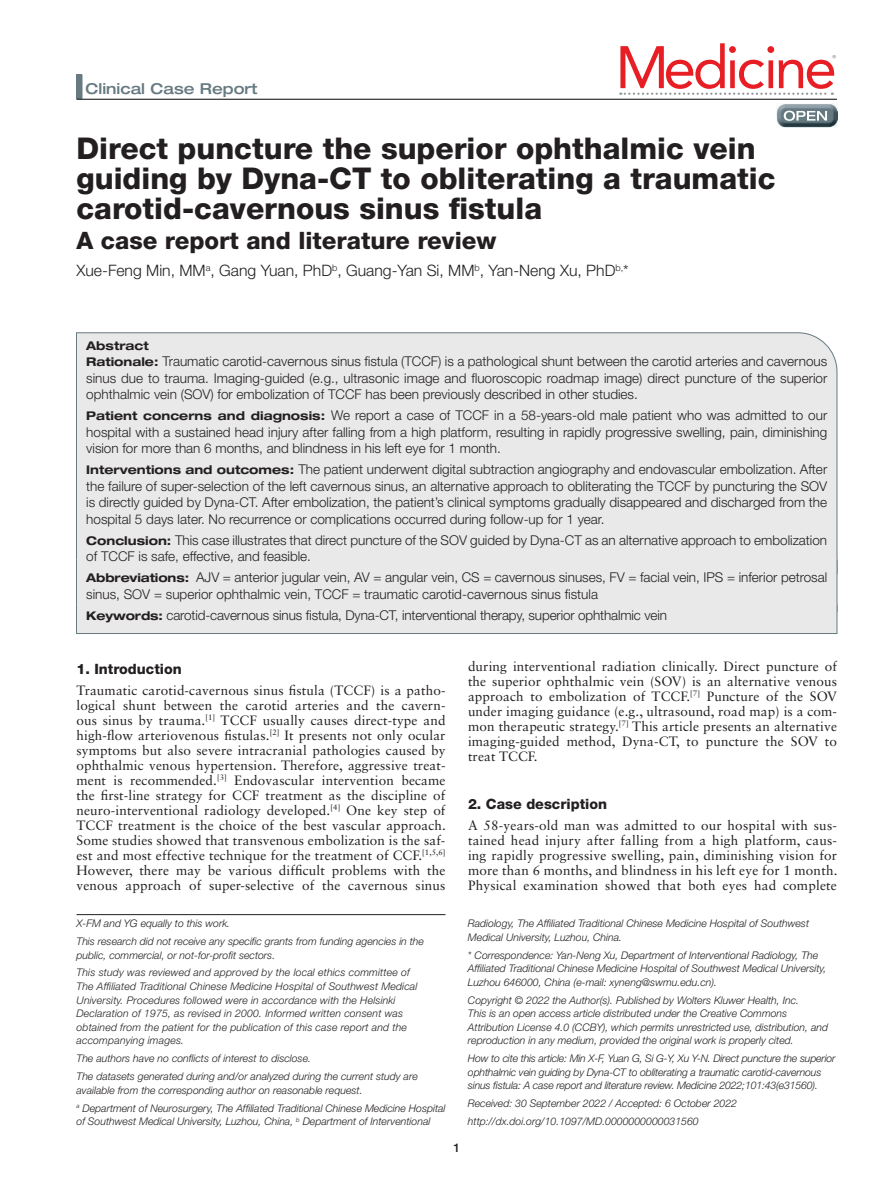
<style>
.page{position:relative;width:891px;height:1188px;background:#fff}
.page>*{position:absolute;margin:0;border:0;box-sizing:border-box;transform-origin:0 0}
.t1{font:59.4px "Avenir";letter-spacing:-.06em;color:#e71e24}
.t2{font:800 30px/30px "Helvetica Neue LT Std";color:#231f20}
.t3{font:800 24px "Helvetica Neue LT Std";color:#231f20}
.t4{font:300 15.75px "Helvetica Neue LT Std";color:#231f20}
.t5{font:500 expanded 15px "Helvetica Neue LT Std";color:#667981}
.t6{font:800 14.25px "Helvetica Neue LT Std";color:#231f20}
.t7{font:300 13.5px/16.5px "Helvetica Neue LT Std";color:#231f20;text-align:justify}
.t8{font:13.5px/15px "Sabon LT Std";letter-spacing:.01em;color:#231f20;text-align:justify}
.t9{font:700 expanded 12px "Helvetica Neue LT Std";color:#231f20}
.t10{font:500 12px "Helvetica Neue LT Std";color:#231f20}
.t11{font:italic 300 10.5px/13.5px "Helvetica Neue LT Std";color:#231f20}
.t12{font:500 10.35px "Akzidenz Grotesk BE";color:#909295}
.s1{font-weight:700;font-stretch:expanded;font-size:12px}
</style>
<div class="page">
<div style="left:76px;top:74px;width:6px;height:25px;background:#677981"></div>
<hr style="left:76px;top:99px;width:761px;height:1px;background:#231f20">
<img style="left:776px;top:104px;width:61px;height:24px">
<svg style="left:784px;top:111px;width:43px;height:10px"></svg>
<svg style="left:620px;top:93px;width:213px;height:2px"></svg>
<div style="left:76px;top:332px;width:762px;height:243px;background:#e9e9e9"></div>
<div style="left:76px;top:559px;width:761px;height:54px;background:#e9e9e9"></div>
<div style="left:76px;top:604px;width:761px;height:30px;background:#e9e9e9"></div>
<div style="left:76px;top:604px;width:761px;height:30px;border:1px solid #677981"></div>
<hr style="left:76px;top:914px;width:370px;height:1px;background:#231f20">
<h3 class="t5" style="left:86px;top:80px;width:174px">Clinical Case Report</h3>
<h1 class="t1" style="left:615px;top:33px;width:223px">Medicine</h1>
<p class="t12" style="left:832px;top:52px;width:6px">®</p>
<h2 class="t2" style="left:76px;top:134px;width:701px">Direct puncture the superior ophthalmic vein guiding by Dyna-CT to obliterating a traumatic carotid-cavernous sinus fistula</h2>
<h3 class="t3" style="left:76px;top:227px;width:422px">A case report and literature review</h3>
<h3 class="t4" style="left:76px;top:261px;width:554px">Xue-Feng Min, MM<sup>a</sup>, Gang Yuan, PhD<sup>b</sup>, Guang-Yan Si, MM<sup>b</sup>, Yan-Neng Xu, PhD<sup>b,</sup>*</h3>
<p class="t9" style="left:86px;top:338px;width:64px">Abstract</p>
<p class="t7" style="left:86px;top:353px;width:743px"><span class="s1">Rationale:</span> Traumatic carotid-cavernous sinus fistula (TCCF) is a pathological shunt between the carotid arteries and cavernous sinus due to trauma. Imaging-guided (e.g., ultrasonic image and fluoroscopic roadmap image) direct puncture of the superior ophthalmic vein (SOV) for embolization of TCCF has been previously described in other studies.</p>
<p class="t7" style="left:86px;top:407px;width:743px"><span class="s1">Patient concerns and diagnosis:</span> We report a case of TCCF in a 58-years-old male patient who was admitted to our hospital with a sustained head injury after falling from a high platform, resulting in rapidly progressive swelling, pain, diminishing vision for more than 6 months, and blindness in his left eye for 1 month.</p>
<p class="t7" style="left:86px;top:461px;width:743px"><span class="s1">Interventions and outcomes:</span> The patient underwent digital subtraction angiography and endovascular embolization. After the failure of super-selection of the left cavernous sinus, an alternative approach to obliterating the TCCF by puncturing the SOV is directly guided by Dyna-CT. After embolization, the patient’s clinical symptoms gradually disappeared and discharged from the hospital 5 days later. No recurrence or complications occurred during follow-up for 1 year.</p>
<p class="t7" style="left:86px;top:532px;width:742px"><span class="s1">Conclusion:</span> This case illustrates that direct puncture of the SOV guided by Dyna-CT as an alternative approach to embolization of TCCF is safe, effective, and feasible.</p>
<p class="t7" style="left:86px;top:569px;width:743px"><span class="s1">Abbreviations:</span> AJV = anterior jugular vein, AV = angular vein, CS = cavernous sinuses, FV = facial vein, IPS = inferior petrosal sinus, SOV = superior ophthalmic vein, TCCF = traumatic carotid-cavernous sinus fistula</p>
<p class="t7" style="left:86px;top:607px;width:582px"><span class="s1">Keywords:</span> carotid-cavernous sinus fistula, Dyna-CT, interventional therapy, superior ophthalmic vein</p>
<h3 class="t6" style="left:76px;top:660px;width:107px">1. Introduction</h3>
<p class="t8" style="left:76px;top:683px;width:371px">Traumatic carotid-cavernous sinus fistula (TCCF) is a patho&shy;logical shunt between the carotid arteries and the cavern&shy;ous sinus by trauma.<sup>[1]</sup> TCCF usually causes direct-type and high-flow arteriovenous fistulas.<sup>[2]</sup> It presents not only ocular symptoms but also severe intracranial pathologies caused by ophthalmic venous hypertension. Therefore, aggressive treat&shy;ment is recommended.<sup>[3]</sup> Endovascular intervention became the first-line strategy for CCF treatment as the discipline of neuro-interventional radiology developed.<sup>[4]</sup> One key step of TCCF treatment is the choice of the best vascular approach.<br>Some studies showed that transvenous embolization is the saf&shy;est and most effective technique for the treatment of CCF.<sup>[1,5,6] </sup>However, there may be various difficult problems with the venous approach of super-selective of the cavernous sinus</p>
<p class="t8" style="left:468px;top:659px;width:371px">during interventional radiation clinically. Direct puncture of the superior ophthalmic vein (SOV) is an alternative venous approach to embolization of TCCF.<sup>[7]</sup> Puncture of the SOV under imaging guidance (e.g., ultrasound, road map) is a com&shy;mon therapeutic strategy.<sup>[7]</sup> This article presents an alternative imaging-guided method, Dyna-CT, to puncture the SOV to treat TCCF.</p>
<h3 class="t6" style="left:468px;top:795px;width:141px">2. Case description</h3>
<p class="t8" style="left:468px;top:818px;width:371px">A 58-years-old man was admitted to our hospital with sus&shy;tained head injury after falling from a high platform, caus&shy;ing rapidly progressive swelling, pain, diminishing vision for more than 6 months, and blindness in his left eye for 1 month.<br>Physical examination showed that both eyes had complete</p>
<p class="t11" style="left:76px;top:914px;width:349px;line-height:18px">X-FM and YG equally to this work.<br>This research did not receive any specific grants from funding agencies in the</p>
<p class="t11" style="left:76px;top:946px;width:335px;line-height:18px">public, commercial, or not-for-profit sectors.<br>This study was reviewed and approved by the local ethics committee of</p>
<p class="t11" style="left:76px;top:979px;width:343px">The Affiliated Traditional Chinese Medicine Hospital of Southwest Medical University. Procedures followed were in accordance with the Helsinki Declaration of 1975, as revised in 2000. Informed written consent was obtained from the patient for the publication of this case report and the accompanying images.</p>
<p class="t11" style="left:76px;top:1049px;width:343px;line-height:18px">The authors have no conflicts of interest to disclose.<br>The datasets generated during and/or analyzed during the current study are</p>
<p class="t11" style="left:76px;top:1081px;width:371px;line-height:18px">available from the corresponding author on reasonable request.<br><sup>a</sup> Department of Neurosurgery, The Affiliated Traditional Chinese Medicine Hospital</p>
<p class="t11" style="left:76px;top:1114px;width:355px">of Southwest Medical University, Luzhou, China, <sup>b</sup> Department of Interventional</p>
<p class="t10" style="left:453px;top:1140px;width:8px">1</p>
<p class="t11" style="left:468px;top:916px;width:343px">Radiology, The Affiliated Traditional Chinese Medicine Hospital of Southwest<br>Medical University, Luzhou, China.</p>
<p class="t11" style="left:468px;top:948px;width:360px">* Correspondence: Yan-Neng Xu, Department of Interventional Radiology, The<br>Affiliated Traditional Chinese Medicine Hospital of Southwest Medical University,<br>Luzhou 646000, China (e-mail: xyneng@swmu.edu.cn).</p>
<p class="t11" style="left:468px;top:993px;width:362px">Copyright © 2022 the Author(s). Published by Wolters Kluwer Health, Inc.<br>This is an open access article distributed under the Creative Commons Attribution License 4.0 (CCBY), which permits unrestricted use, distribution, and reproduction in any medium, provided the original work is properly cited.</p>
<p class="t11" style="left:468px;top:1051px;width:369px">How to cite this article: Min X-F, Yuan G, Si G-Y, Xu Y-N. Direct puncture the superior ophthalmic vein guiding by Dyna-CT to obliterating a traumatic carotid-cavernous sinus fistula: A case report and literature review. Medicine 2022;101:43(e31560).</p>
<p class="t11" style="left:468px;top:1094px;width:271px;line-height:18px">Received: 30 September 2022 / Accepted: 6 October 2022 http://dx.doi.org/10.1097/MD.0000000000031560</p>
</div>
